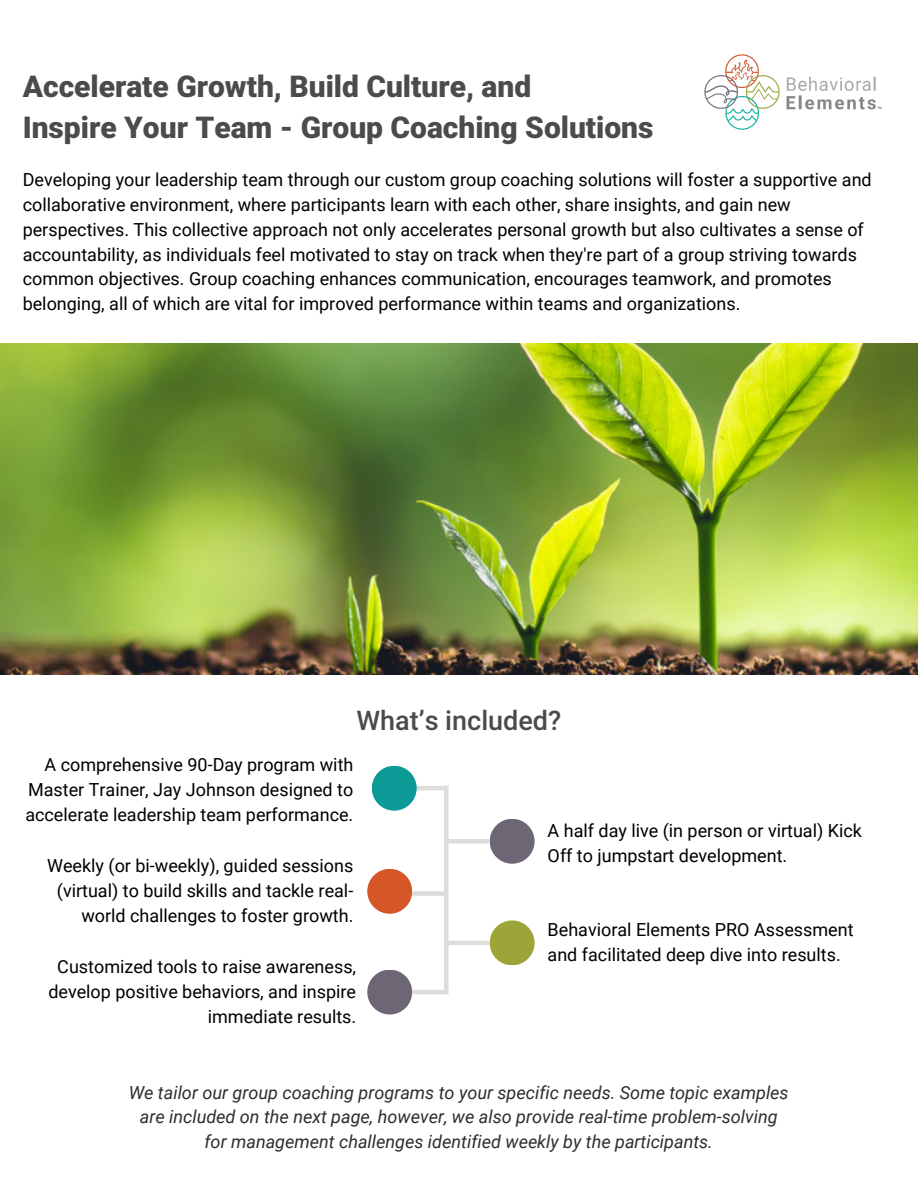
<style>
.page{position:relative;width:918px;height:1188px;background:#fff}
.page>*{position:absolute;margin:0;border:0;box-sizing:border-box;transform-origin:0 0}
.t1{font:900 30px/41.7px "Roboto";color:#4b4b4b}
.t2{font:500 27px "Roboto";color:#4b4b4b}
.t3{font:18px/24.8px "Roboto";color:#000}
.t4{font:italic 18px/24.8px "Roboto";color:#302d29;text-align:center}
</style>
<div class="page">
<img style="left:704px;top:54px;width:178px;height:76px">
<div style="left:444px;top:786px;width:5px;height:206px;background:#dbdedb"></div>
<div style="left:446px;top:839px;width:64px;height:5px;background:#dbdedb"></div>
<hr style="left:446px;top:941px;width:63px;height:4px;background:#dbdedb">
<hr style="left:380px;top:786px;width:64px;height:4px;background:#dbdedb">
<div style="left:380px;top:891px;width:64px;height:5px;background:#dbdedb"></div>
<hr style="left:385px;top:990px;width:64px;height:4px;background:#dbdedb">
<div style="left:372px;top:766px;width:45px;height:45px;background:#0c9a97;border-radius:50%"></div>
<div style="left:490px;top:819px;width:45px;height:45px;background:#6d6775;border-radius:50%"></div>
<div style="left:367px;top:869px;width:45px;height:45px;background:#d55627;border-radius:50%"></div>
<div style="left:490px;top:920px;width:45px;height:45px;background:#9da438;border-radius:50%"></div>
<div style="left:367px;top:970px;width:45px;height:45px;background:#6d6775;border-radius:50%"></div>
<img style="left:0;top:343px;width:918px;height:331px">
<p class="t1" style="left:23px;top:66px;width:632px">Accelerate Growth, Build Culture, and<br>Inspire Your Team - Group Coaching Solutions</p>
<p class="t3" style="left:23px;top:168px;width:851px">Developing your leadership team through our custom group coaching solutions will foster a supportive and collaborative environment, where participants learn with each other, share insights, and gain new perspectives. This collective approach not only accelerates personal growth but also cultivates a sense of accountability, as individuals feel motivated to stay on track when they're part of a group striving towards common objectives. Group coaching enhances communication, encourages teamwork, and promotes belonging, all of which are vital for improved performance within teams and organizations.</p>
<p class="t2" style="left:357px;top:705px;width:206px">What’s included?</p>
<p class="t3" style="left:25px;top:753px;width:330px;text-align:justify;text-indent:19px">A comprehensive 90-Day program with Master Trainer, Jay Johnson designed to accelerate leadership team performance.</p>
<p class="t3" style="left:47px;top:854px;width:308px;text-align:right">Weekly (or bi-weekly), guided sessions (virtual) to build skills and tackle real&shy;world challenges to foster growth.</p>
<h3 class="t3" style="left:48px;top:955px;width:309px;text-align:right">Customized tools to raise awareness, develop positive behaviors, and inspire immediate results.</h3>
<p class="t3" style="left:548px;top:818px;width:316px">A half day live (in person or virtual) Kick<br>Off to jumpstart development.</p>
<p class="t3" style="left:548px;top:918px;width:307px">Behavioral Elements PRO Assessment and facilitated deep dive into results.</p>
<h1 class="t4" style="left:129px;top:1080px;width:662px">We tailor our group coaching programs to your specific needs. Some topic examples are included on the next page, however, we also provide real-time problem-solving</h1>
<h4 class="t4" style="left:204px;top:1130px;width:510px">for management challenges identified weekly by the participants.</h4>
</div>
